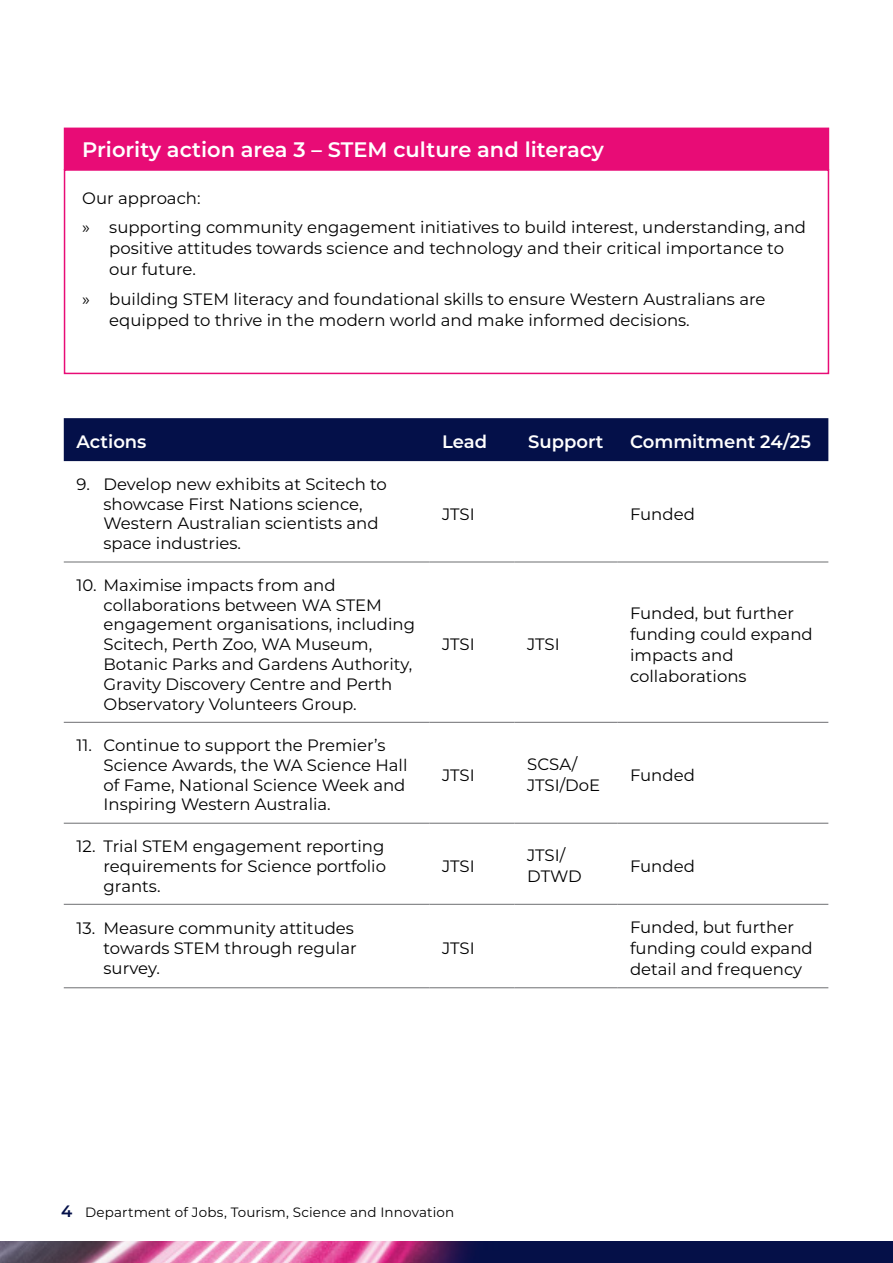
<style>
.page{position:relative;width:893px;height:1263px;background:#fff}
.page>*{position:absolute;margin:0;border:0;box-sizing:border-box;transform-origin:0 0}
.t1{font:600 21px "Montserrat";color:#fff}
.t2{font:600 18px "Montserrat";color:#fff}
.t3{font:16.5px/19.8px "Montserrat";color:#000}
.t4{font:13.5px "Montserrat";letter-spacing:.01em;color:#000}
.s1{font-weight:600;font-size:16.5px;color:#041049}
</style>
<div class="page">
<div style="left:64px;top:169px;width:765px;height:205px;border:2px solid #e80c76"></div>
<div style="left:65px;top:128px;width:763px;height:41px;background:#e80c76"></div>
<div style="left:64px;top:128px;width:765px;height:42px;border:2px solid #e80c76"></div>
<div style="left:64px;top:418px;width:764px;height:43px;background:#041049"></div>
<hr style="left:64px;top:722px;width:365px;height:1px;background:#6d6e71">
<hr style="left:429px;top:722px;width:85px;height:1px;background:#6d6e71">
<hr style="left:514px;top:722px;width:103px;height:1px;background:#6d6e71">
<hr style="left:617px;top:722px;width:211px;height:1px;background:#6d6e71">
<hr style="left:64px;top:562px;width:365px;height:1px;background:#6d6e71">
<hr style="left:429px;top:562px;width:85px;height:1px;background:#6d6e71">
<hr style="left:514px;top:562px;width:103px;height:1px;background:#6d6e71">
<hr style="left:617px;top:562px;width:211px;height:1px;background:#6d6e71">
<hr style="left:64px;top:823px;width:365px;height:1px;background:#6d6e71">
<hr style="left:429px;top:823px;width:85px;height:1px;background:#6d6e71">
<hr style="left:514px;top:823px;width:103px;height:1px;background:#6d6e71">
<hr style="left:617px;top:823px;width:211px;height:1px;background:#6d6e71">
<hr style="left:64px;top:904px;width:365px;height:1px;background:#6d6e71">
<hr style="left:429px;top:904px;width:85px;height:1px;background:#6d6e71">
<hr style="left:514px;top:904px;width:103px;height:1px;background:#6d6e71">
<hr style="left:617px;top:904px;width:211px;height:1px;background:#6d6e71">
<hr style="left:64px;top:987px;width:365px;height:1px;background:#6d6e71">
<hr style="left:429px;top:987px;width:85px;height:1px;background:#6d6e71">
<hr style="left:514px;top:987px;width:103px;height:1px;background:#6d6e71">
<hr style="left:617px;top:987px;width:211px;height:1px;background:#6d6e71">
<img style="left:0;top:1242px;width:892px;height:21px">
<svg style="left:892px;top:1242px;width:1px;height:21px"></svg>
<p class="t1" style="left:82px;top:135px;width:523px">Priority action area 3 – STEM culture and literacy</p>
<p class="t3" style="left:82px;top:182px;width:725px;line-height:29.5px">Our approach:<br>» supporting community engagement initiatives to build interest, understanding, and</p>
<p class="t3" style="left:109px;top:237px;width:676px;line-height:21px">positive attitudes towards science and technology and their critical importance to our future.</p>
<p class="t3" style="left:109px;top:288px;width:658px;line-height:21px;text-indent:-27px">» building STEM literacy and foundational skills to ensure Western Australians are equipped to thrive in the modern world and make informed decisions.</p>
<p class="t2" style="left:77px;top:429px;width:72px">Actions</p>
<p class="t2" style="left:442px;top:429px;width:47px">Lead</p>
<p class="t2" style="left:528px;top:429px;width:77px">Support</p>
<p class="t2" style="left:630px;top:429px;width:182px">Commitment 24/25</p>
<p class="t3" style="left:104px;top:473px;width:285px;text-indent:-27px">9. Develop new exhibits at Scitech to showcase First Nations science,<br>Western Australian scientists and space industries.</p>
<p class="t3" style="left:442px;top:503px;width:34px">JTSI</p>
<p class="t3" style="left:630px;top:503px;width:66px">Funded</p>
<p class="t3" style="left:104px;top:574px;width:313px;text-indent:-27px">10. Maximise impacts from and collaborations between WA STEM engagement organisations, including Scitech, Perth Zoo, WA Museum, Botanic Parks and Gardens Authority, Gravity Discovery Centre and Perth Observatory Volunteers Group.</p>
<p class="t3" style="left:104px;top:735px;width:305px;text-indent:-27px">11. Continue to support the Premier’s Science Awards, the WA Science Hall of Fame, National Science Week and Inspiring Western Australia.</p>
<p class="t3" style="left:104px;top:835px;width:284px;text-align:justify;text-indent:-27px">12. Trial STEM engagement reporting requirements for Science portfolio grants.</p>
<p class="t3" style="left:104px;top:918px;width:255px;text-indent:-27px">13. Measure community attitudes towards STEM through regular survey.</p>
<p class="t3" style="left:442px;top:634px;width:34px">JTSI</p>
<p class="t3" style="left:527px;top:634px;width:34px">JTSI</p>
<p class="t3" style="left:442px;top:764px;width:34px">JTSI</p>
<p class="t3" style="left:442px;top:855px;width:34px">JTSI</p>
<p class="t3" style="left:442px;top:938px;width:34px">JTSI</p>
<p class="t3" style="left:527px;top:753px;width:74px;line-height:21px">SCSA/<br>JTSI/DoE</p>
<p class="t3" style="left:527px;top:844px;width:56px;line-height:21px">JTSI/<br>DTWD</p>
<p class="t3" style="left:630px;top:602px;width:184px;line-height:21px">Funded, but further funding could expand impacts and collaborations</p>
<p class="t3" style="left:630px;top:764px;width:66px">Funded</p>
<p class="t3" style="left:630px;top:855px;width:66px">Funded</p>
<p class="t3" style="left:630px;top:916px;width:184px;line-height:21px">Funded, but further funding could expand detail and frequency</p>
<p class="t4" style="left:61px;top:1203px;width:395px"><span class="s1">4</span> Department of Jobs, Tourism, Science and Innovation</p>
</div>
